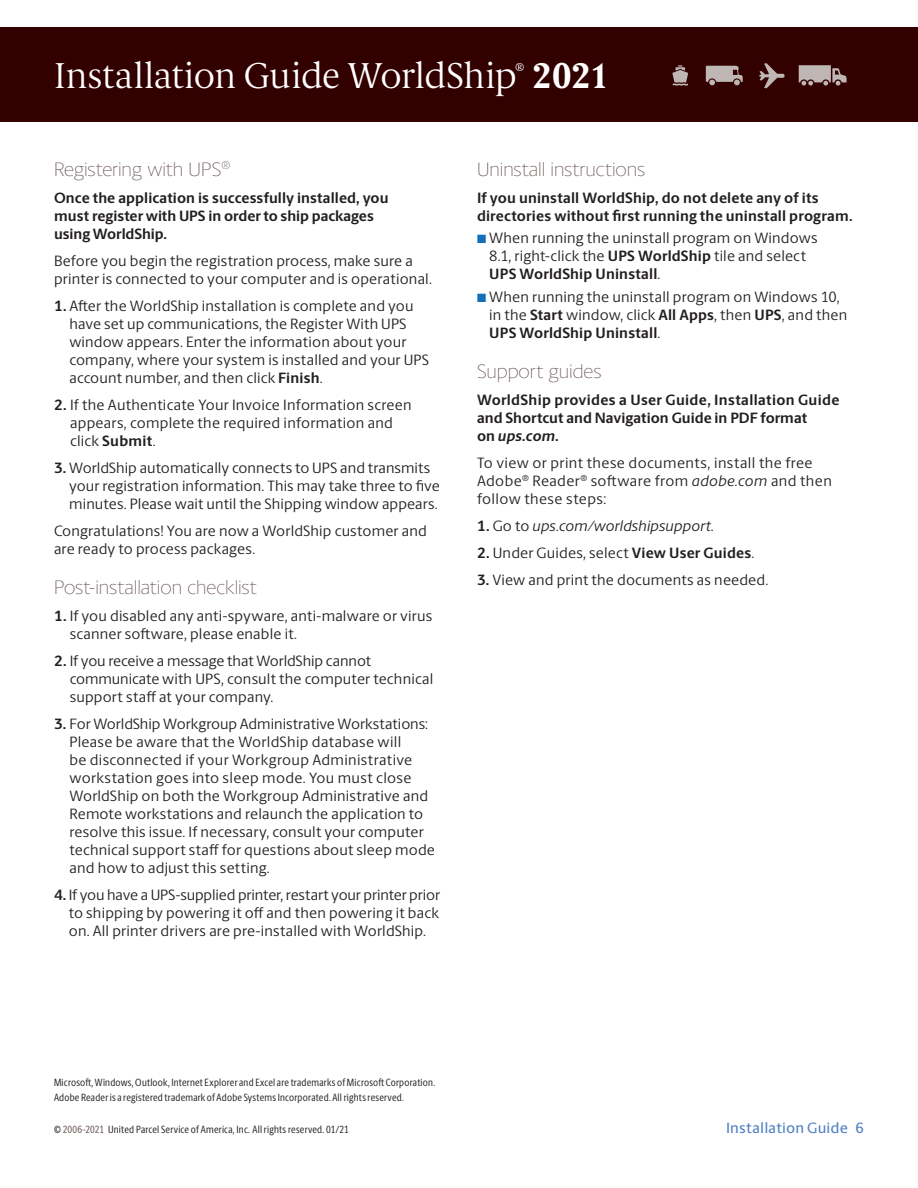
<style>
.page{position:relative;width:918px;height:1188px;background:#fff}
.page>*{position:absolute;margin:0;border:0;box-sizing:border-box;transform-origin:0 0}
.t1{font:200 36px "UPS Berlingske Serif Tx";letter-spacing:-.005em;color:#fff}
.Brown_heads{font:200 19.5px "UPS Berlingske Sans";letter-spacing:-.005em;color:#64504f}
.Body_Copy____6{font:15px/18px "UPS Berlingske Sans";letter-spacing:.01em;color:#231f20}
.Body_Copy____6-2{font:700 15px/18px "UPS Berlingske Sans";letter-spacing:.005em;color:#231f20}
.Body_Copy____3{font:15px/18px "UPS Berlingske Sans";letter-spacing:.01em;color:#231f20}
.Body_Copy____3-2{font:700 15px/18px "UPS Berlingske Sans";letter-spacing:.01em;color:#231f20}
.Body_Copy____6-3{font:italic 15px "UPS Berlingske Sans";letter-spacing:.01em;color:#231f20}
.t2{font:500 15px "UPS Berlingske Sans";letter-spacing:.01em;color:#5181c2}
.Body{font:10.5px "UPS Berlingske Sans Cn";letter-spacing:.02em;color:#231f20}
.s1{font-weight:700}
.s2{color:#136fb8}
.s3{font-style:italic}
.s4{font-weight:700;font-style:normal}
.s5{font-style:normal}
.s6{color:#64504f}
</style>
<div class="page">
<div style="left:0;top:27px;width:918px;height:95px;background:#300"></div>
<svg style="left:672px;top:65px;width:16px;height:21px"></svg>
<svg style="left:706px;top:66px;width:37px;height:20px"></svg>
<svg style="left:759px;top:63px;width:26px;height:25px"></svg>
<svg style="left:799px;top:65px;width:48px;height:21px"></svg>
<h1 class="t1" style="left:54px;top:50px;width:557px">Installation Guide WorldShip<sup>®</sup> <span class="s1">2021</span></h1>
<p class="Brown_heads" style="left:54px;top:158px;width:178px">Registering with UPS<sup>®</sup></p>
<p class="Body_Copy____6-2" style="left:54px;top:189px;width:336px">Once the application is successfully installed, you must register with UPS in order to ship packages using WorldShip.</p>
<p class="Body_Copy____6" style="left:54px;top:251px;width:380px">Before you begin the registration process, make sure a printer is connected to your computer and is operational.</p>
<p class="Body_Copy____6" style="left:69px;top:296px;width:361px;text-indent:-15px"><span class="s1">1.</span> After the WorldShip installation is complete and you have set up communications, the Register With UPS window appears. Enter the information about your company, where your system is installed and your UPS account number, and then click <span class="s1">Finish</span>.</p>
<p class="Body_Copy____6" style="left:70px;top:395px;width:343px;text-indent:-16px"><span class="s1">2.</span> If the Authenticate Your Invoice Information screen appears, complete the required information and click <span class="s1">Submit</span>.</p>
<p class="Body_Copy____6" style="left:69px;top:458px;width:372px;text-indent:-15px"><span class="s1">3.</span> WorldShip automatically connects to UPS and transmits your registration information. This may take three to five minutes. Please wait until the Shipping window appears.</p>
<p class="Body_Copy____6" style="left:54px;top:521px;width:374px">Congratulations! You are now a WorldShip customer and are ready to process packages.</p>
<p class="Brown_heads" style="left:54px;top:576px;width:204px">Post-installation checklist</p>
<p class="Body_Copy____6" style="left:70px;top:607px;width:364px;text-indent:-16px"><span class="s1">1.</span> If you disabled any anti-spyware, anti-malware or virus scanner software, please enable it.</p>
<p class="Body_Copy____6" style="left:70px;top:652px;width:365px;text-indent:-16px"><span class="s1">2.</span> If you receive a message that WorldShip cannot communicate with UPS, consult the computer technical support staff at your company.</p>
<p class="Body_Copy____6" style="left:69px;top:715px;width:367px;text-indent:-15px"><span class="s1">3.</span> For WorldShip Workgroup Administrative Workstations:<br>Please be aware that the WorldShip database will<br>be disconnected if your Workgroup Administrative workstation goes into sleep mode. You must close WorldShip on both the Workgroup Administrative and Remote workstations and relaunch the application to resolve this issue. If necessary, consult your computer technical support staff for questions about sleep mode and how to adjust this setting.</p>
<p class="Body_Copy____6" style="left:69px;top:886px;width:373px;text-align:justify;text-indent:-15px"><span class="s1">4.</span> If you have a UPS-supplied printer, restart your printer prior to shipping by powering it off and then powering it back on. All printer drivers are pre-installed with WorldShip.</p>
<p class="Brown_heads" style="left:477px;top:158px;width:170px">Uninstall instructions</p>
<p class="Body_Copy____3-2" style="left:477px;top:189px;width:377px">If you uninstall WorldShip, do not delete any of its directories without first running the uninstall program.</p>
<p class="Body_Copy____3" style="left:489px;top:229px;width:330px;text-indent:-12px"><span class="s2">■</span> When running the uninstall program on Windows<br>8.1, right-click the <span class="s1">UPS WorldShip</span> tile and select<br><span class="s1">UPS WorldShip Uninstall</span>.</p>
<p class="Body_Copy____6" style="left:489px;top:287px;width:360px;text-indent:-12px"><span class="s2">■</span> When running the uninstall program on Windows 10, in the <span class="s1">Start</span> window, click <span class="s1">All Apps</span>, then <span class="s1">UPS</span>, and then<br><span class="s1">UPS WorldShip Uninstall</span>.</p>
<p class="Brown_heads" style="left:477px;top:360px;width:126px">Support guides</p>
<p class="Body_Copy____6-2" style="left:477px;top:391px;width:364px">WorldShip provides a User Guide, Installation Guide and Shortcut and Navigation Guide in PDF format<br>on <span class="s3">ups.com</span>.</p>
<p class="Body_Copy____6" style="left:477px;top:454px;width:356px">To view or print these documents, install the free<br>Adobe<sup>®</sup> Reader<sup>®</sup> software from <span class="s3">adobe.com</span> and then follow these steps:</p>
<p class="Body_Copy____6-3" style="left:477px;top:516px;width:238px"><span class="s4">1.</span> <span class="s5">Go to</span> ups.com/worldshipsupport<span class="s5">.</span></p>
<p class="Body_Copy____6" style="left:477px;top:544px;width:279px"><span class="s1">2.</span> Under Guides, select <span class="s1">View User Guides</span>.</p>
<p class="Body_Copy____6" style="left:477px;top:571px;width:293px"><span class="s1">3.</span> View and print the documents as needed.</p>
<p class="Body" style="left:54px;top:1075px;width:383px">Microsoft, Windows, Outlook, Internet Explorer and Excel are trademarks of Microsoft Corporation.</p>
<p class="Body" style="left:54px;top:1090px;width:351px">Adobe Reader is a registered trademark of Adobe Systems Incorporated. All rights reserved.</p>
<p class="Body" style="left:54px;top:1122px;width:296px">© <span class="s6">2006-2021</span> United Parcel Service of America, Inc. All rights reserved. 01/21</p>
<p class="t2" style="left:726px;top:1116px;width:139px">Installation Guide 6</p>
</div>
